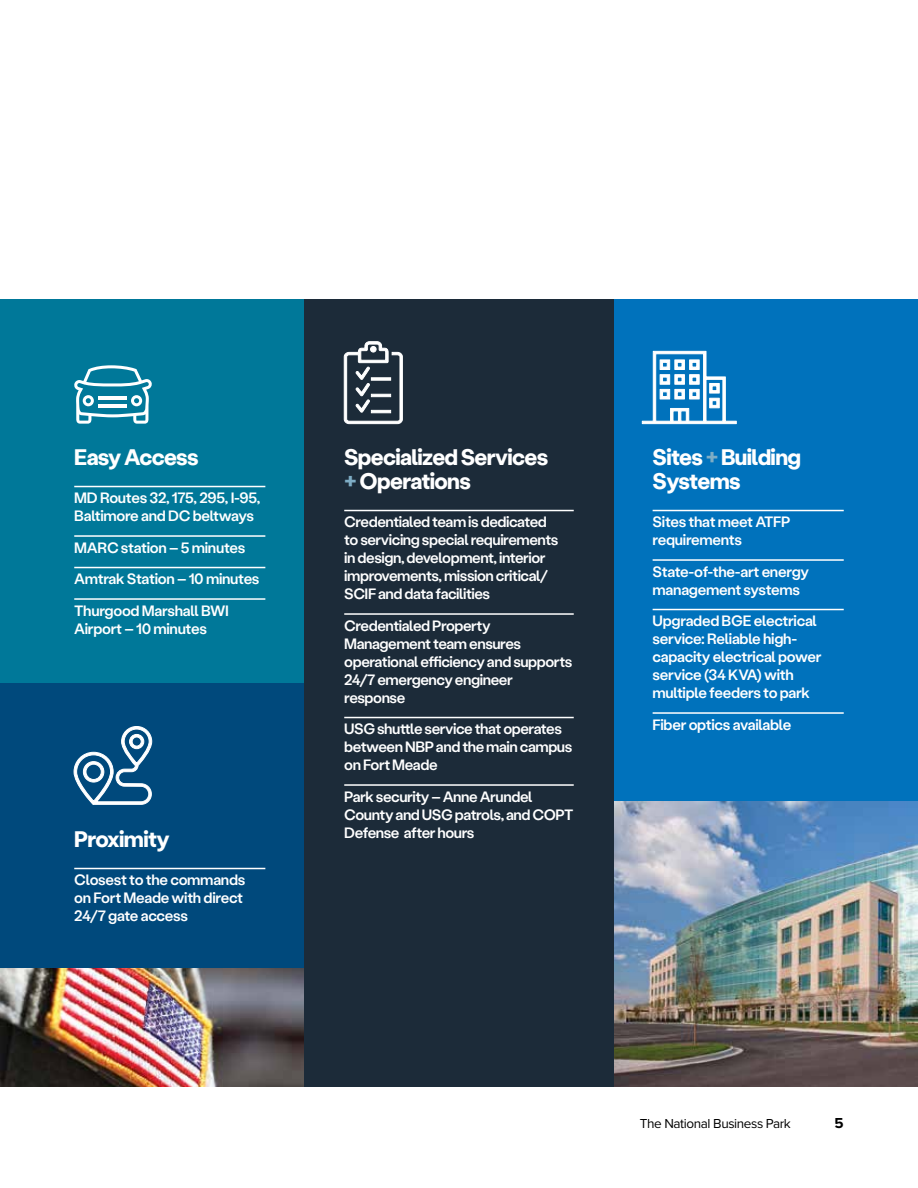
<style>
.page{position:relative;width:918px;height:1188px;background:#fff}
.page>*{position:absolute;margin:0;border:0;box-sizing:border-box;transform-origin:0 0}
.t1{font:700 22.5px/24px "Stabil Grotesk";letter-spacing:-.03em;color:#fff}
.t2{font:500 15px/18px "Stabil Grotesk";letter-spacing:-.03em;color:#fff}
.t3{font:700 15px "Proxima Nova";color:#000}
.t4{font:13.5px "Proxima Nova";letter-spacing:-.03em;color:#000}
.s1{color:#7eadc5}
</style>
<div class="page">
<div style="left:304px;top:299px;width:310px;height:788px;background:#1c2b39"></div>
<div style="left:614px;top:299px;width:304px;height:714px;background:#0072bc"></div>
<div style="left:0;top:681px;width:304px;height:287px;background:#00497c"></div>
<hr style="left:74px;top:868px;width:191px;height:1px;background:#fff">
<hr style="left:653px;top:510px;width:191px;height:1px;background:#fff">
<hr style="left:653px;top:559px;width:191px;height:2px;background:#fff">
<hr style="left:653px;top:609px;width:191px;height:1px;background:#fff">
<hr style="left:653px;top:712px;width:191px;height:2px;background:#fff">
<hr style="left:344px;top:510px;width:230px;height:1px;background:#fff">
<hr style="left:344px;top:613px;width:230px;height:2px;background:#fff">
<hr style="left:344px;top:717px;width:230px;height:1px;background:#fff">
<hr style="left:344px;top:784px;width:230px;height:2px;background:#fff">
<img style="left:614px;top:801px;width:304px;height:286px">
<img style="left:0;top:968px;width:304px;height:119px">
<div style="left:0;top:299px;width:304px;height:384px;background:#007899"></div>
<hr style="left:74px;top:486px;width:191px;height:1px;background:#fff">
<hr style="left:74px;top:535px;width:191px;height:2px;background:#fff">
<hr style="left:74px;top:567px;width:191px;height:1px;background:#fff">
<hr style="left:74px;top:598px;width:191px;height:2px;background:#fff">
<svg style="left:642px;top:351px;width:95px;height:73px"></svg>
<svg style="left:74px;top:365px;width:78px;height:59px"></svg>
<hr style="left:98px;top:404px;width:29px;height:3px;background:#fff">
<hr style="left:98px;top:397px;width:29px;height:3px;background:#fff">
<svg style="left:74px;top:726px;width:78px;height:79px"></svg>
<svg style="left:344px;top:341px;width:59px;height:83px"></svg>
<div style="left:371px;top:410px;width:20px;height:3px;background:#fff;border:1px solid #fff"></div>
<h1 class="t1" style="left:74px;top:444px;width:126px">Easy Access</h1>
<p class="t2" style="left:74px;top:488px;width:188px">MD Routes 32, 175, 295, I-95,<br>Baltimore and DC beltways</p>
<p class="t2" style="left:74px;top:531px;width:187px;line-height:31.5px">MARC station – 5 minutes<br>Amtrak Station – 10 minutes<br>Thurgood Marshall BWI</p>
<p class="t2" style="left:74px;top:619px;width:134px">Airport – 10 minutes</p>
<h1 class="t1" style="left:74px;top:826px;width:97px">Proximity</h1>
<p class="t2" style="left:74px;top:870px;width:173px">Closest to the commands on Fort Meade with direct<br>24/7 gate access</p>
<h1 class="t1" style="left:344px;top:444px;width:205px">Specialized Services <span class="s1">+</span> Operations</h1>
<p class="t2" style="left:344px;top:512px;width:216px">Credentialed team is dedicated to servicing special requirements in design, development, interior improvements, mission critical/<br>SCIF and data facilities</p>
<p class="t2" style="left:344px;top:616px;width:230px">Credentialed Property<br>Management team ensures operational efficiency and supports<br>24/7 emergency engineer response</p>
<p class="t2" style="left:344px;top:719px;width:230px">USG shuttle service that operates between NBP and the main campus on Fort Meade</p>
<p class="t2" style="left:344px;top:787px;width:231px">Park security – Anne Arundel<br>County and USG patrols, and COPT<br>Defense after hours</p>
<h1 class="t1" style="left:653px;top:444px;width:150px">Sites <span class="s1">+</span> Building<br>Systems</h1>
<p class="t2" style="left:653px;top:512px;width:139px">Sites that meet ATFP requirements</p>
<p class="t2" style="left:653px;top:562px;width:158px">State-of-the-art energy management systems</p>
<p class="t2" style="left:653px;top:611px;width:170px">Upgraded BGE electrical service: Reliable high&shy;capacity electrical power service (34 KVA) with multiple feeders to park</p>
<p class="t2" style="left:653px;top:715px;width:140px">Fiber optics available</p>
<p class="t4" style="left:640px;top:1113px;width:153px">The National Business Park</p>
<p class="t3" style="left:835px;top:1111px;width:11px">5</p>
</div>
